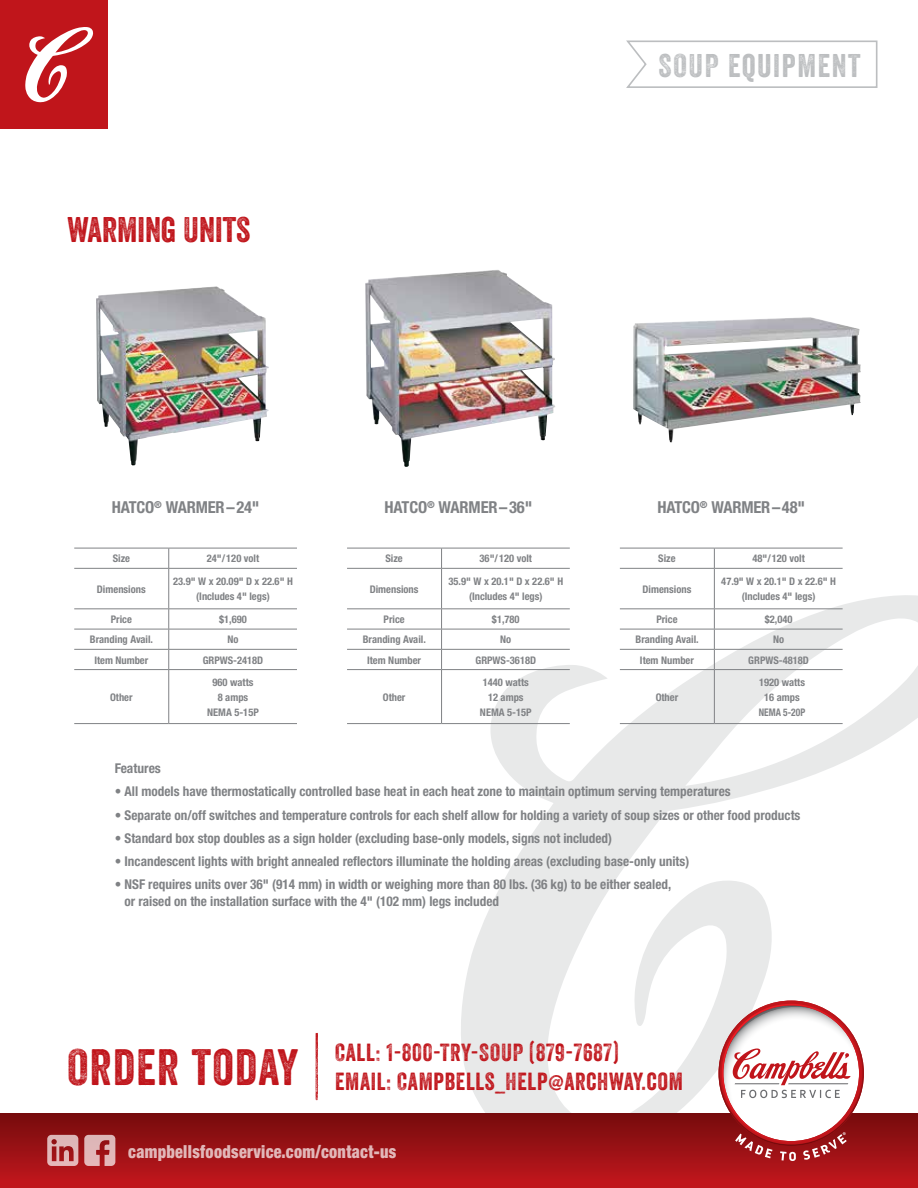
<style>
.page{position:relative;width:918px;height:1188px;background:#fff}
.page>*{position:absolute;margin:0;border:0;box-sizing:border-box;transform-origin:0 0}
.t1{font:49.5px "Veneer Two";letter-spacing:.03em;color:#c0151b}
.t2{font:34.5px "Veneer Two";color:#c0151b}
.t3{font:31.8px "Veneer Two";letter-spacing:.05em;color:#bcbec0}
.t4{font:24px/28.5px "Veneer Two";letter-spacing:.03em;color:#c0151b}
.t5{font:900 condensed 18px "Helvetica Neue";letter-spacing:.02em;color:#fff;scale:.9 1}
.t6{font:700 condensed 16.5px "Helvetica Neue";letter-spacing:-.01em;color:#808285}
.t7{font:700 condensed 13.5px/16.5px "Helvetica Neue";color:#808285}
.t8{font:700 condensed 10.5px/15px "Helvetica Neue";color:#808285;text-align:center}
</style>
<div class="page">
<svg style="left:459px;top:594px;width:459px;height:520px"></svg>
<div style="left:0;top:1114px;width:918px;height:74px;background:linear-gradient(to bottom,#760c0d,#c3161d)"></div>
<svg style="left:84px;top:1135px;width:31px;height:31px"></svg>
<svg style="left:47px;top:1135px;width:31px;height:31px"></svg>
<hr style="left:74px;top:548px;width:95px;height:1px;background:#808285">
<hr style="left:169px;top:548px;width:128px;height:1px;background:#808285">
<hr style="left:74px;top:568px;width:95px;height:1px;background:#808285">
<hr style="left:169px;top:568px;width:128px;height:1px;background:#808285">
<hr style="left:74px;top:609px;width:95px;height:1px;background:#808285">
<hr style="left:169px;top:609px;width:128px;height:1px;background:#808285">
<hr style="left:74px;top:629px;width:95px;height:1px;background:#808285">
<hr style="left:169px;top:629px;width:128px;height:1px;background:#808285">
<hr style="left:74px;top:649px;width:95px;height:1px;background:#808285">
<hr style="left:169px;top:649px;width:128px;height:1px;background:#808285">
<hr style="left:74px;top:669px;width:95px;height:1px;background:#808285">
<hr style="left:169px;top:669px;width:128px;height:1px;background:#808285">
<hr style="left:74px;top:723px;width:95px;height:1px;background:#808285">
<hr style="left:169px;top:723px;width:128px;height:1px;background:#808285">
<svg style="left:168px;top:548px;width:1px;height:20px"></svg>
<hr style="left:168px;top:569px;width:1px;height:40px;background:#808285">
<svg style="left:168px;top:609px;width:1px;height:60px"></svg>
<hr style="left:168px;top:670px;width:1px;height:53px;background:#808285">
<hr style="left:347px;top:548px;width:95px;height:1px;background:#808285">
<hr style="left:442px;top:548px;width:128px;height:1px;background:#808285">
<hr style="left:347px;top:568px;width:95px;height:1px;background:#808285">
<hr style="left:442px;top:568px;width:128px;height:1px;background:#808285">
<hr style="left:347px;top:609px;width:95px;height:1px;background:#808285">
<hr style="left:442px;top:609px;width:128px;height:1px;background:#808285">
<hr style="left:347px;top:629px;width:95px;height:1px;background:#808285">
<hr style="left:442px;top:629px;width:128px;height:1px;background:#808285">
<hr style="left:347px;top:649px;width:95px;height:1px;background:#808285">
<hr style="left:442px;top:649px;width:128px;height:1px;background:#808285">
<hr style="left:347px;top:669px;width:95px;height:1px;background:#808285">
<hr style="left:442px;top:669px;width:128px;height:1px;background:#808285">
<hr style="left:347px;top:723px;width:95px;height:1px;background:#808285">
<hr style="left:442px;top:723px;width:128px;height:1px;background:#808285">
<svg style="left:441px;top:548px;width:1px;height:20px"></svg>
<hr style="left:441px;top:569px;width:1px;height:40px;background:#808285">
<svg style="left:441px;top:609px;width:1px;height:60px"></svg>
<hr style="left:441px;top:670px;width:1px;height:53px;background:#808285">
<hr style="left:620px;top:548px;width:94px;height:1px;background:#808285">
<hr style="left:714px;top:548px;width:129px;height:1px;background:#808285">
<hr style="left:620px;top:568px;width:94px;height:1px;background:#808285">
<hr style="left:714px;top:568px;width:129px;height:1px;background:#808285">
<hr style="left:620px;top:609px;width:94px;height:1px;background:#808285">
<hr style="left:714px;top:609px;width:129px;height:1px;background:#808285">
<hr style="left:620px;top:629px;width:94px;height:1px;background:#808285">
<hr style="left:714px;top:629px;width:129px;height:1px;background:#808285">
<hr style="left:620px;top:649px;width:94px;height:1px;background:#808285">
<hr style="left:714px;top:649px;width:129px;height:1px;background:#808285">
<hr style="left:620px;top:669px;width:94px;height:1px;background:#808285">
<hr style="left:714px;top:669px;width:129px;height:1px;background:#808285">
<hr style="left:620px;top:723px;width:94px;height:1px;background:#808285">
<hr style="left:714px;top:723px;width:129px;height:1px;background:#808285">
<svg style="left:714px;top:548px;width:1px;height:20px"></svg>
<hr style="left:714px;top:569px;width:1px;height:40px;background:#808285">
<svg style="left:714px;top:609px;width:1px;height:60px"></svg>
<hr style="left:714px;top:670px;width:1px;height:53px;background:#808285">
<svg style="left:316px;top:1033px;width:2px;height:67px"></svg>
<svg style="left:626px;top:40px;width:252px;height:48px"></svg>
<img style="left:96px;top:286px;width:173px;height:179px">
<img style="left:365px;top:270px;width:190px;height:197px">
<img style="left:633px;top:317px;width:228px;height:125px">
<svg style="left:719px;top:1001px;width:145px;height:160px"></svg>
<div style="left:0;top:0;width:108px;height:128px;background:#c0151b"></div>
<svg style="left:25px;top:27px;width:69px;height:76px"></svg>
<h2 class="t2" style="left:68px;top:208px;width:184px">WARMING UNITS</h2>
<h3 class="t3" style="left:659px;top:46px;width:204px">SOUP EQUIPMENT</h3>
<p class="t6" style="left:112px;top:497px;width:149px">HATCO<sup>®</sup> WARMER–24"</p>
<p class="t6" style="left:385px;top:497px;width:149px">HATCO<sup>®</sup> WARMER–36"</p>
<p class="t6" style="left:657px;top:497px;width:149px">HATCO<sup>®</sup> WARMER–48"</p>
<p class="t8" style="left:113px;top:551px;width:19px">Size</p>
<p class="t8" style="left:207px;top:551px;width:54px">24"/120 volt</p>
<p class="t8" style="left:97px;top:581px;width:50px">Dimensions</p>
<p class="t8" style="left:173px;top:574px;width:121px">23.9" W x 20.09" D x 22.6" H (Includes 4" legs)</p>
<p class="t8" style="left:111px;top:612px;width:23px">Price</p>
<p class="t8" style="left:219px;top:612px;width:29px">$1,690</p>
<p class="t8" style="left:90px;top:632px;width:65px">Branding Avail.</p>
<p class="t8" style="left:227px;top:632px;width:13px">No</p>
<p class="t8" style="left:94px;top:652px;width:56px">Item Number</p>
<p class="t8" style="left:203px;top:652px;width:62px">GRPWS-2418D</p>
<p class="t8" style="left:110px;top:689px;width:24px">Other</p>
<p class="t8" style="left:207px;top:674px;width:53px">960 watts<br>8 amps<br>NEMA 5-15P</p>
<p class="t8" style="left:386px;top:551px;width:19px">Size</p>
<p class="t8" style="left:480px;top:551px;width:54px">36"/120 volt</p>
<p class="t8" style="left:370px;top:581px;width:50px">Dimensions</p>
<p class="t8" style="left:448px;top:574px;width:116px">35.9" W x 20.1" D x 22.6" H (Includes 4" legs)</p>
<p class="t8" style="left:384px;top:612px;width:23px">Price</p>
<p class="t8" style="left:492px;top:612px;width:29px">$1,780</p>
<p class="t8" style="left:363px;top:632px;width:65px">Branding Avail.</p>
<p class="t8" style="left:500px;top:632px;width:13px">No</p>
<p class="t8" style="left:367px;top:652px;width:56px">Item Number</p>
<p class="t8" style="left:476px;top:652px;width:62px">GRPWS-3618D</p>
<p class="t8" style="left:383px;top:689px;width:24px">Other</p>
<p class="t8" style="left:480px;top:674px;width:53px">1440 watts<br>12 amps<br>NEMA 5-15P</p>
<p class="t8" style="left:658px;top:551px;width:19px">Size</p>
<p class="t8" style="left:752px;top:551px;width:54px">48"/120 volt</p>
<p class="t8" style="left:643px;top:581px;width:50px">Dimensions</p>
<p class="t8" style="left:721px;top:574px;width:116px">47.9" W x 20.1" D x 22.6" H (Includes 4" legs)</p>
<p class="t8" style="left:656px;top:612px;width:23px">Price</p>
<p class="t8" style="left:765px;top:612px;width:29px">$2,040</p>
<p class="t8" style="left:636px;top:632px;width:65px">Branding Avail.</p>
<p class="t8" style="left:773px;top:632px;width:13px">No</p>
<p class="t8" style="left:640px;top:652px;width:56px">Item Number</p>
<p class="t8" style="left:748px;top:652px;width:62px">GRPWS-4818D</p>
<p class="t8" style="left:656px;top:689px;width:24px">Other</p>
<p class="t8" style="left:759px;top:674px;width:48px">1920 watts<br>16 amps<br>NEMA 5-20P</p>
<p class="t7" style="left:115px;top:760px;width:48px">Features</p>
<p class="t7" style="left:115px;top:783px;width:617px">• All models have thermostatically controlled base heat in each heat zone to maintain optimum serving temperatures</p>
<p class="t7" style="left:115px;top:806px;width:687px">• Separate on/off switches and temperature controls for each shelf allow for holding a variety of soup sizes or other food products</p>
<p class="t7" style="left:115px;top:830px;width:499px">• Standard box stop doubles as a sign holder (excluding base-only models, signs not included)</p>
<p class="t7" style="left:115px;top:853px;width:576px">• Incandescent lights with bright annealed reflectors illuminate the holding areas (excluding base-only units)</p>
<p class="t7" style="left:125px;top:876px;width:548px;text-indent:-10px">• NSF requires units over 36" (914 mm) in width or weighing more than 80 lbs. (36 kg) to be either sealed, or raised on the installation surface with the 4" (102 mm) legs included</p>
<h1 class="t1" style="left:68px;top:1037px;width:233px">ORDER TODAY</h1>
<h3 class="t4" style="left:335px;top:1038px;width:349px">CALL: 1-800-TRY-SOUP (879-7687)<br>EMAIL: CAMPBELLS_HELP@ARCHWAY.COM</h3>
<h3 class="t5" style="left:128px;top:1140px;width:299px">campbellsfoodservice.com/contact-us</h3>
</div>
